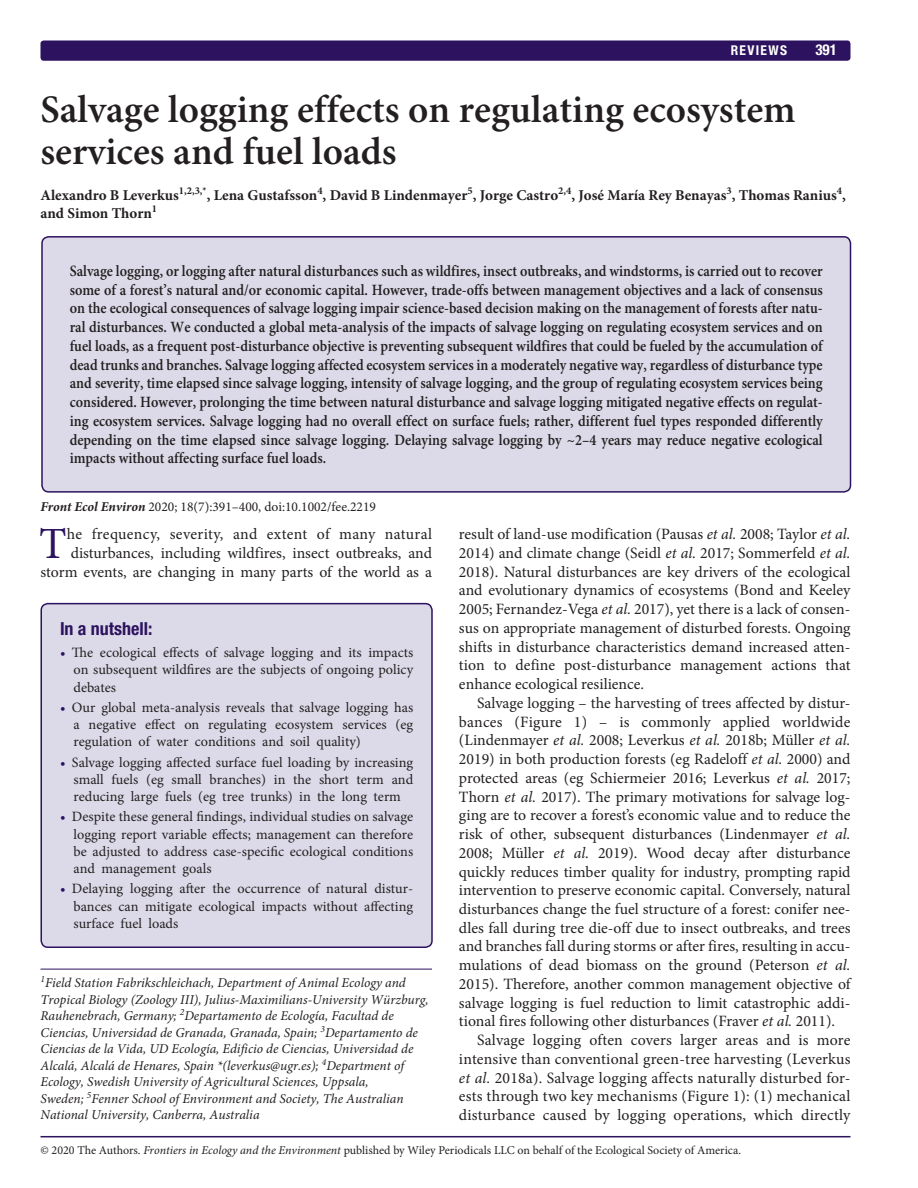
<style>
.page{position:relative;width:918px;height:1188px;background:#fff}
.page>*{position:absolute;margin:0;border:0;box-sizing:border-box;transform-origin:0 0}
.t1{font:44.55px "Minion Pro";color:#2d135f}
.t2{font:600 39px/42px "Minion Pro";color:#231f20}
.t3{font:700 condensed 18px "Helvetica Neue LT Std";color:#2d135f}
.t4{font:15.75px/18.8px "Minion Pro";color:#231f20;text-align:right}
.t5{font:600 15.75px/18.8px "Minion Pro";color:#231f20;text-align:justify;scale:.9 1}
.t6{font:700 15px/18px "Minion Pro";color:#231f20}
.t7{font:700 condensed 15px "Helvetica Neue LT Std";color:#fff}
.t8{font:14.25px/17.2px "Minion Pro";color:#231f20;text-align:justify}
.t9{font:italic 13.5px/16.5px "Minion Pro";color:#231f20}
.t10{font:13.5px "Minion Pro";color:#231f20}
.t11{font:700 condensed 13.5px "Helvetica Neue LT Std";letter-spacing:.1em;color:#fff}
.t12{font:12px "Minion Pro";color:#231f20}
.s1{font-weight:700;font-style:italic}
.s2{font-style:italic}
.s3{color:#2d135f}
</style>
<div class="page">
<hr style="left:40px;top:1136px;width:810px;height:1px;background:#2d135f">
<div style="left:40px;top:40px;width:811px;height:21px;background:#2d135f;border-radius:3px"></div>
<div style="left:42px;top:237px;width:808px;height:255px;background:#dcdae8;border-radius:7px"></div>
<div style="left:41px;top:236px;width:810px;height:257px;border:2px solid #2d135f;border-radius:7px"></div>
<hr style="left:40px;top:969px;width:392px;height:1px;background:#2d135f">
<div style="left:41px;top:604px;width:391px;height:343px;background:#dcdae8;border-radius:7px"></div>
<div style="left:40px;top:603px;width:393px;height:345px;border:2px solid #2d135f;border-radius:7px"></div>
<p class="t11" style="left:731px;top:42px;width:58px">REVIEWS</p>
<p class="t7" style="left:815px;top:41px;width:23px">391</p>
<h2 class="t2" style="left:40px;top:90px;width:757px">Salvage logging effects on regulating ecosystem services and fuel loads</h2>
<p class="t6" style="left:40px;top:186px;width:807px">Alexandro B Leverkus<sup>1,2,3,*</sup>, Lena Gustafsson<sup>4</sup>, David B Lindenmayer<sup>5</sup>, Jorge Castro<sup>2,4</sup>, José María Rey Benayas<sup>3</sup>, Thomas Ranius<sup>4</sup>, and Simon Thorn<sup>1</sup></p>
<p class="t5" style="left:70px;top:262px;width:838px">Salvage logging, or logging after natural disturbances such as wildfires, insect outbreaks, and windstorms, is carried out to recover some of a forest’s natural and/or economic capital. However, trade-offs between management objectives and a lack of consensus on the ecological consequences of salvage logging impair science-based decision making on the management of forests after natu&shy;ral disturbances. We conducted a global meta-analysis of the impacts of salvage logging on regulating ecosystem services and on fuel loads, as a frequent post-disturbance objective is preventing subsequent wildfires that could be fueled by the accumulation of dead trunks and branches. Salvage logging affected ecosystem services in a moderately negative way, regardless of disturbance type and severity, time elapsed since salvage logging, intensity of salvage logging, and the group of regulating ecosystem services being considered. However, prolonging the time between natural disturbance and salvage logging mitigated negative effects on regulat&shy;ing ecosystem services. Salvage logging had no overall effect on surface fuels; rather, different fuel types responded differently depending on the time elapsed since salvage logging. Delaying salvage logging by ~2–4 years may reduce negative ecological impacts without affecting surface fuel loads.</p>
<p class="t10" style="left:40px;top:498px;width:337px"><span class="s1">Front Ecol Environ</span> 2020; 18(7):391–400, doi:10.1002/fee.2219</p>
<h1 class="t1" style="left:39px;top:514px;width:29px">T</h1>
<p class="t4" style="left:41px;top:525px;width:393px">he frequency, severity, and extent of many natural disturbances, including wildfires, insect outbreaks, and storm events, are changing in many parts of the world as a</p>
<p class="t4" style="left:459px;top:525px;width:393px;text-align:justify">result of land-use modification (Pausas <span class="s2">et al.</span> 2008; Taylor <span class="s2">et al.<br></span>2014) and climate change (Seidl <span class="s2">et al.</span> 2017; Sommerfeld <span class="s2">et al.<br></span>2018). Natural disturbances are key drivers of the ecological and evolutionary dynamics of ecosystems (Bond and Keeley 2005; Fernandez-Vega <span class="s2">et al.</span> 2017), yet there is a lack of consen&shy;sus on appropriate management of disturbed forests. Ongoing shifts in disturbance characteristics demand increased atten&shy;tion to define post-disturbance management actions that enhance ecological resilience.</p>
<p class="t4" style="left:477px;top:694px;width:375px">Salvage logging – the harvesting of trees affected by distur-</p>
<p class="t4" style="left:459px;top:712px;width:393px">bances (Figure 1) – is commonly applied worldwide</p>
<p class="t4" style="left:459px;top:731px;width:393px">(Lindenmayer <span class="s2">et al.</span> 2008; Leverkus <span class="s2">et al.</span> 2018b; Müller <span class="s2">et al.</span></p>
<p class="t4" style="left:459px;top:750px;width:393px">2019) in both production forests (eg Radeloff <span class="s2">et al.</span> 2000) and</p>
<p class="t4" style="left:459px;top:768px;width:393px">protected areas (eg Schiermeier 2016; Leverkus <span class="s2">et al.</span> 2017;</p>
<p class="t4" style="left:459px;top:787px;width:393px">Thorn <span class="s2">et al.</span> 2017). The primary motivations for salvage log-</p>
<p class="t4" style="left:459px;top:806px;width:393px">ging are to recover a forest’s economic value and to reduce the</p>
<p class="t4" style="left:459px;top:825px;width:393px">risk of other, subsequent disturbances (Lindenmayer <span class="s2">et al.</span></p>
<p class="t4" style="left:459px;top:843px;width:393px">2008; Müller <span class="s2">et al.</span> 2019). Wood decay after disturbance</p>
<p class="t4" style="left:459px;top:862px;width:393px">quickly reduces timber quality for industry, prompting rapid</p>
<p class="t4" style="left:459px;top:881px;width:393px">intervention to preserve economic capital. Conversely, natural</p>
<p class="t4" style="left:459px;top:900px;width:393px">disturbances change the fuel structure of a forest: conifer nee-</p>
<p class="t4" style="left:459px;top:918px;width:393px">dles fall during tree die-off due to insect outbreaks, and trees</p>
<p class="t4" style="left:459px;top:937px;width:393px">and branches fall during storms or after fires, resulting in accu-</p>
<p class="t4" style="left:459px;top:956px;width:393px">mulations of dead biomass on the ground (Peterson <span class="s2">et al.</span></p>
<p class="t4" style="left:459px;top:975px;width:393px">2015). Therefore, another common management objective of</p>
<p class="t4" style="left:459px;top:993px;width:393px">salvage logging is fuel reduction to limit catastrophic addi-</p>
<p class="t4" style="left:459px;top:1012px;width:378px">tional fires following other disturbances (Fraver <span class="s2">et al.</span> 2011).</p>
<p class="t4" style="left:477px;top:1031px;width:375px">Salvage logging often covers larger areas and is more</p>
<p class="t4" style="left:459px;top:1050px;width:393px">intensive than conventional green-tree harvesting (Leverkus</p>
<p class="t4" style="left:459px;top:1068px;width:393px"><span class="s2">et al.</span> 2018a). Salvage logging affects naturally disturbed for-</p>
<p class="t4" style="left:459px;top:1087px;width:393px">ests through two key mechanisms (Figure 1): (1) mechanical</p>
<p class="t4" style="left:459px;top:1106px;width:393px">disturbance caused by logging operations, which directly</p>
<p class="t3" style="left:60px;top:618px;width:94px">In a nutshell:</p>
<p class="t8" style="left:73px;top:644px;width:341px;text-indent:-13px"><span class="s3">•</span> The ecological effects of salvage logging and its impacts on subsequent wildfires are the subjects of ongoing policy debates</p>
<p class="t8" style="left:73px;top:699px;width:341px;text-indent:-13px"><span class="s3">•</span> Our global meta-analysis reveals that salvage logging has a negative effect on regulating ecosystem services (eg regulation of water conditions and soil quality)</p>
<p class="t8" style="left:73px;top:753px;width:341px;text-indent:-13px"><span class="s3">•</span> Salvage logging affected surface fuel loading by increasing small fuels (eg small branches) in the short term and reducing large fuels (eg tree trunks) in the long term</p>
<p class="t8" style="left:73px;top:808px;width:341px;text-indent:-13px"><span class="s3">•</span> Despite these general findings, individual studies on salvage logging report variable effects; management can therefore be adjusted to address case-specific ecological conditions and management goals</p>
<p class="t8" style="left:73px;top:880px;width:341px;text-indent:-13px"><span class="s3">•</span> Delaying logging after the occurrence of natural distur&shy;bances can mitigate ecological impacts without affecting surface fuel loads</p>
<p class="t9" style="left:40px;top:975px;width:390px"><sup>1</sup>Field Station Fabrikschleichach, Department of Animal Ecology and Tropical Biology (Zoology III), Julius-Maximilians-University Würzburg, Rauhenebrach, Germany; <sup>2</sup>Departamento de Ecología, Facultad de Ciencias, Universidad de Granada, Granada, Spain; <sup>3</sup>Departamento de Ciencias de la Vida, UD Ecología, Edificio de Ciencias, Universidad de Alcalá, Alcalá de Henares, Spain *(leverkus@ugr.es); <sup>4</sup>Department of Ecology, Swedish University of Agricultural Sciences, Uppsala,<br>Sweden; <sup>5</sup>Fenner School of Environment and Society, The Australian National University, Canberra, Australia</p>
<p class="t12" style="left:40px;top:1142px;width:702px">© 2020 The Authors. <span class="s2">Frontiers in Ecology and the Environment</span> published by Wiley Periodicals LLC on behalf of the Ecological Society of America.</p>
</div>
